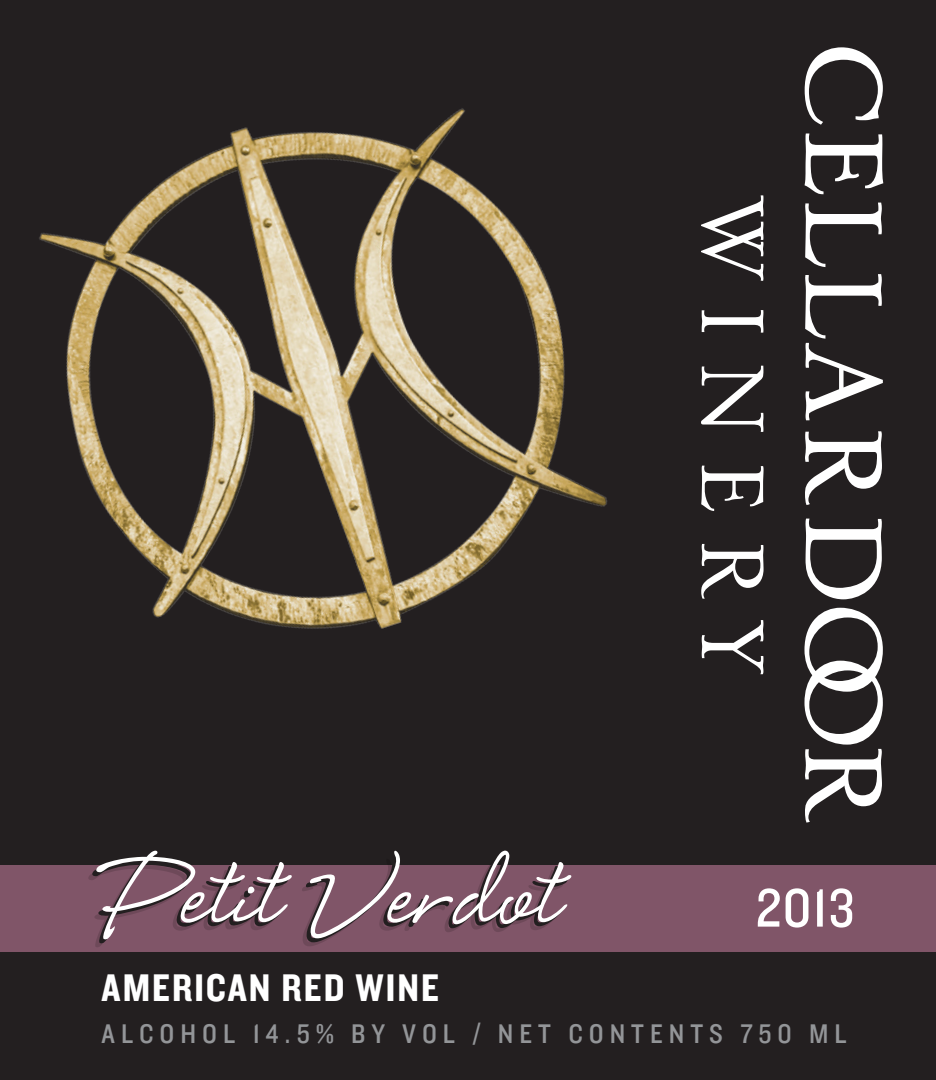
<style>
.page{position:relative;width:936px;height:1080px;background:#231f20}
.page>*{position:absolute;margin:0;border:0;box-sizing:border-box;transform-origin:0 0}
.t1{font:168px "Eye Catching Pro";color:#fff}
.t2{font:56px "Knockout HTF30 Junior Welterwt";color:#fff}
.t3{font:40px "Knockout HTF50 Welterweight";letter-spacing:.05em;color:#fff}
.t4{font:28px "Knockout HTF30 Junior Welterwt";letter-spacing:.215em;color:#939598}
</style>
<div class="page">
<svg style="left:701px;top:195px;width:62px;height:86px"></svg>
<svg style="left:702px;top:310px;width:61px;height:23px"></svg>
<svg style="left:701px;top:366px;width:62px;height:66px"></svg>
<svg style="left:701px;top:466px;width:63px;height:45px"></svg>
<svg style="left:701px;top:544px;width:63px;height:55px"></svg>
<svg style="left:702px;top:620px;width:61px;height:54px"></svg>
<svg style="left:805px;top:47px;width:78px;height:78px"></svg>
<svg style="left:805px;top:134px;width:78px;height:60px"></svg>
<svg style="left:805px;top:203px;width:77px;height:64px"></svg>
<svg style="left:805px;top:274px;width:78px;height:146px"></svg>
<svg style="left:805px;top:431px;width:77px;height:74px"></svg>
<svg style="left:806px;top:519px;width:76px;height:80px"></svg>
<svg style="left:804px;top:608px;width:79px;height:215px"></svg>
<img style="left:39px;top:108px;width:568px;height:521px">
<div style="left:0;top:865px;width:936px;height:86px;background:#805568"></div>
<p class="t1" style="left:102px;top:828px;width:460px">Petit Verdot</p>
<p class="t3" style="left:102px;top:966px;width:339px">AMERICAN RED WINE</p>
<p class="t2" style="left:756px;top:879px;width:100px">2013</p>
<p class="t4" style="left:102px;top:1019px;width:746px">ALCOHOL 14.5% BY VOL / NET CONTENTS 750 ML</p>
</div>
